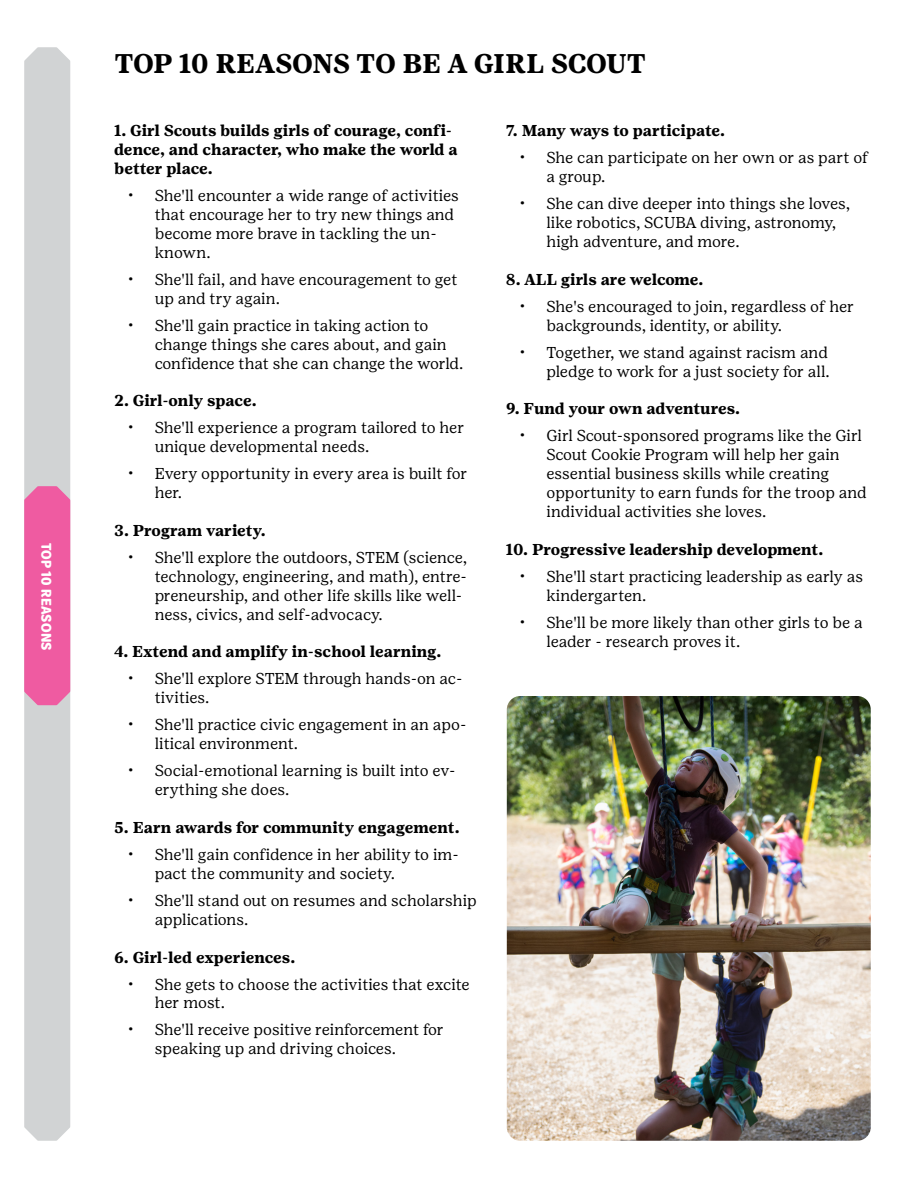
<style>
.page{position:relative;width:918px;height:1188px;background:#fff}
.page>*{position:absolute;margin:0;border:0;box-sizing:border-box;transform-origin:0 0}
.t1{font:700 27px "Girl Scout Text";letter-spacing:-.01em;color:#000}
.t2{font:15.75px/18.9px "Girl Scout Text";color:#000}
.Trefoil_Sans_Thin_11{font:700 15.75px/18.9px "Girl Scout Text";letter-spacing:-.005em;color:#000}
.t3{font:700 15px "Trefoil Sans Cond";letter-spacing:.01em;color:#fff}
</style>
<div class="page">
<img style="left:507px;top:696px;width:364px;height:445px">
<div style="left:24px;top:47px;width:46px;height:1094px;background:#d1d3d4"></div>
<svg style="left:24px;top:486px;width:46px;height:219px;background:#ed60a3"></svg>
<p class="t3" style="left:55px;top:543px;width:109px;rotate:90deg">TOP 10 REASONS</p>
<p class="t1" style="left:115px;top:47px;width:533px">TOP 10 REASONS TO BE A GIRL SCOUT</p>
<p class="Trefoil_Sans_Thin_11" style="left:114px;top:121px;width:345px">1. Girl Scouts builds girls of courage, confi&shy;dence, and character, who make the world a better place.</p>
<p class="t2" style="left:155px;top:186px;width:306px;text-indent:-27px">• She'll encounter a wide range of activities that encourage her to try new things and become more brave in tackling the un&shy;known.</p>
<p class="t2" style="left:155px;top:270px;width:304px;text-indent:-27px">• She'll fail, and have encouragement to get up and try again.</p>
<p class="t2" style="left:155px;top:316px;width:310px;text-indent:-27px">• She'll gain practice in taking action to change things she cares about, and gain confidence that she can change the world.</p>
<p class="Trefoil_Sans_Thin_11" style="left:114px;top:391px;width:144px">2. Girl-only space.</p>
<p class="t2" style="left:155px;top:418px;width:311px;text-indent:-27px">• She'll experience a program tailored to her unique developmental needs.</p>
<p class="t2" style="left:155px;top:464px;width:314px;text-indent:-27px">• Every opportunity in every area is built for her.</p>
<p class="Trefoil_Sans_Thin_11" style="left:114px;top:521px;width:153px">3. Program variety.</p>
<p class="t2" style="left:155px;top:548px;width:314px;text-indent:-27px">• She'll explore the outdoors, STEM (science, technology, engineering, and math), entre&shy;preneurship, and other life skills like well&shy;ness, civics, and self-advocacy.</p>
<p class="Trefoil_Sans_Thin_11" style="left:114px;top:642px;width:329px">4. Extend and amplify in-school learning.</p>
<p class="t2" style="left:155px;top:670px;width:309px;text-indent:-27px">• She'll explore STEM through hands-on ac&shy;tivities.</p>
<p class="t2" style="left:155px;top:715px;width:313px;text-indent:-27px">• She'll practice civic engagement in an apo&shy;litical environment.</p>
<p class="t2" style="left:155px;top:761px;width:302px;text-indent:-27px">• Social-emotional learning is built into ev&shy;erything she does.</p>
<p class="Trefoil_Sans_Thin_11" style="left:114px;top:818px;width:347px">5. Earn awards for community engagement.</p>
<p class="t2" style="left:155px;top:845px;width:306px;text-indent:-27px">• She'll gain confidence in her ability to im&shy;pact the community and society.</p>
<p class="t2" style="left:155px;top:891px;width:324px;text-indent:-27px">• She'll stand out on resumes and scholarship applications.</p>
<p class="Trefoil_Sans_Thin_11" style="left:114px;top:947px;width:183px">6. Girl-led experiences.</p>
<p class="t2" style="left:155px;top:975px;width:317px;text-indent:-27px">• She gets to choose the activities that excite her most.</p>
<p class="t2" style="left:155px;top:1021px;width:291px;text-indent:-27px">• She'll receive positive reinforcement for speaking up and driving choices.</p>
<p class="Trefoil_Sans_Thin_11" style="left:506px;top:121px;width:221px">7. Many ways to participate.</p>
<p class="t2" style="left:546px;top:148px;width:324px;text-indent:-27px">• She can participate on her own or as part of a group.</p>
<p class="t2" style="left:546px;top:194px;width:305px;text-indent:-27px">• She can dive deeper into things she loves, like robotics, SCUBA diving, astronomy, high adventure, and more.</p>
<p class="Trefoil_Sans_Thin_11" style="left:506px;top:270px;width:199px">8. ALL girls are welcome.</p>
<p class="t2" style="left:546px;top:297px;width:309px;text-indent:-27px">• She's encouraged to join, regardless of her backgrounds, identity, or ability.</p>
<p class="t2" style="left:519px;top:343px;width:312px;text-align:right">• Together, we stand against racism and pledge to work for a just society for all.</p>
<p class="Trefoil_Sans_Thin_11" style="left:506px;top:399px;width:236px">9. Fund your own adventures.</p>
<p class="t2" style="left:546px;top:427px;width:322px;text-indent:-27px">• Girl Scout-sponsored programs like the Girl Scout Cookie Program will help her gain essential business skills while creating opportunity to earn funds for the troop and individual activities she loves.</p>
<p class="Trefoil_Sans_Thin_11" style="left:506px;top:540px;width:319px">10. Progressive leadership development.</p>
<p class="t2" style="left:546px;top:567px;width:318px;text-indent:-27px">• She'll start practicing leadership as early as kindergarten.</p>
<p class="t2" style="left:546px;top:613px;width:318px;text-indent:-27px">• She'll be more likely than other girls to be a leader - research proves it.</p>
</div>
